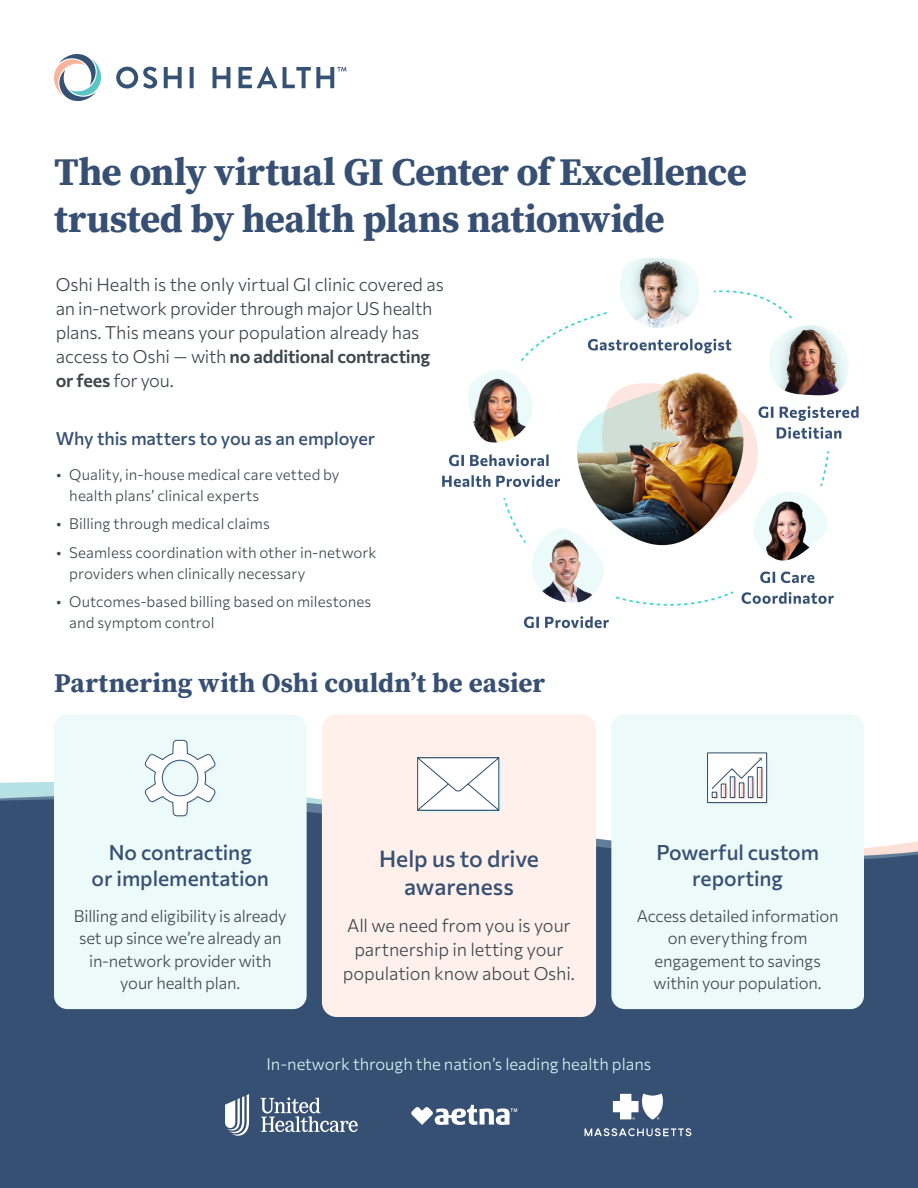
<style>
.page{position:relative;width:918px;height:1188px;background:#fff}
.page>*{position:absolute;margin:0;border:0;box-sizing:border-box;transform-origin:0 0}
.t1{font:700 39px/46.8px "Source Serif Pro";letter-spacing:-.015em;color:#364f73}
.t2{font:700 27px "Source Serif Pro";letter-spacing:.005em;color:#364f73}
.t3{font:100 22.8px/27.8px "Commissioner";color:#364f73;text-align:center}
.t4{font:100 21px/25.5px "Commissioner";letter-spacing:-.005em;color:#364f73;text-align:center}
.t5{font:100 18px/24px "Commissioner";letter-spacing:-.01em;color:#3d454d}
.t6{font:100 18px "Commissioner";letter-spacing:-.005em;color:#364f73}
.t7{font:100 16.5px/22.5px "Commissioner";letter-spacing:-.01em;color:#3d454d;text-align:center}
.t8{font:100 16.5px "Commissioner";color:#d9f7f5}
.t9{font:100 15px/21px "Commissioner";letter-spacing:.005em;color:#3d454d}
</style>
<div class="page">
<img style="left:442px;top:258px;width:417px;height:371px">
<div style="left:0;top:799px;width:918px;height:389px;background:#365074"></div>
<div style="left:322px;top:714px;width:274px;height:303px;background:#fff0eb;border-radius:15px"></div>
<div style="left:54px;top:714px;width:253px;height:295px;background:#edfafa;border-radius:14px"></div>
<div style="left:611px;top:714px;width:253px;height:295px;background:#edfafa;border-radius:14px"></div>
<svg style="left:54px;top:54px;width:47px;height:47px"></svg>
<svg style="left:116px;top:67px;width:41px;height:22px"></svg>
<svg style="left:164px;top:67px;width:18px;height:21px"></svg>
<svg style="left:190px;top:67px;width:4px;height:21px"></svg>
<svg style="left:213px;top:67px;width:17px;height:21px"></svg>
<svg style="left:238px;top:67px;width:39px;height:21px"></svg>
<svg style="left:283px;top:67px;width:63px;height:21px"></svg>
<svg style="left:225px;top:1094px;width:24px;height:42px"></svg>
<svg style="left:260px;top:1097px;width:98px;height:35px;background:#667a95"></svg>
<svg style="left:411px;top:1105px;width:106px;height:21px"></svg>
<svg style="left:613px;top:1094px;width:51px;height:26px"></svg>
<svg style="left:585px;top:1128px;width:106px;height:8px"></svg>
<svg style="left:417px;top:757px;width:84px;height:54px;background:#e8ebee"></svg>
<svg style="left:144px;top:740px;width:72px;height:77px"></svg>
<div style="left:162px;top:760px;width:36px;height:36px;border:1px solid #375074;border-radius:50%"></div>
<svg style="left:709px;top:754px;width:59px;height:50px"></svg>
<div style="left:708px;top:753px;width:59px;height:50px;background:#fff"></div>
<div style="left:707px;top:753px;width:60px;height:50px;border:1px solid #2e4a67"></div>
<div style="left:759px;top:769px;width:5px;height:30px;background:#aba5ac"></div>
<svg style="left:711px;top:757px;width:51px;height:42px"></svg>
<h1 class="t1" style="left:54px;top:148px;width:694px">The only virtual GI Center of Excellence trusted by health plans nationwide</h1>
<p class="t5" style="left:56px;top:272px;width:390px">Oshi Health is the only virtual GI clinic covered as an in-network provider through major US health plans. This means your population already has access to Oshi — with no additional contracting or fees for you.</p>
<p class="t6" style="left:56px;top:425px;width:321px">Why this matters to you as an employer</p>
<p class="t9" style="left:69px;top:463px;width:272px;text-indent:-14px">• Quality, in-house medical care vetted by health plans’ clinical experts</p>
<p class="t9" style="left:56px;top:512px;width:216px">• Billing through medical claims</p>
<p class="t9" style="left:69px;top:541px;width:309px;text-indent:-14px">• Seamless coordination with other in-network providers when clinically necessary</p>
<p class="t9" style="left:69px;top:590px;width:303px;text-indent:-14px">• Outcomes-based billing based on milestones and symptom control</p>
<h2 class="t2" style="left:54px;top:665px;width:492px">Partnering with Oshi couldn’t be easier</h2>
<p class="t4" style="left:92px;top:839px;width:179px">No contracting<br>or implementation</p>
<p class="t7" style="left:74px;top:904px;width:214px">Billing and eligibility is already set up since we’re already an in-network provider with your health plan.</p>
<p class="t3" style="left:379px;top:843px;width:161px">Help us to drive awareness</p>
<p class="t5" style="left:343px;top:913px;width:234px;text-align:center">All we need from you is your partnership in letting your population know about Oshi.</p>
<p class="t4" style="left:656px;top:839px;width:164px">Powerful custom reporting</p>
<p class="t7" style="left:637px;top:904px;width:203px">Access detailed information on everything from engagement to savings within your population.</p>
<p class="t8" style="left:266px;top:1051px;width:386px">In-network through the nation’s leading health plans</p>
</div>
